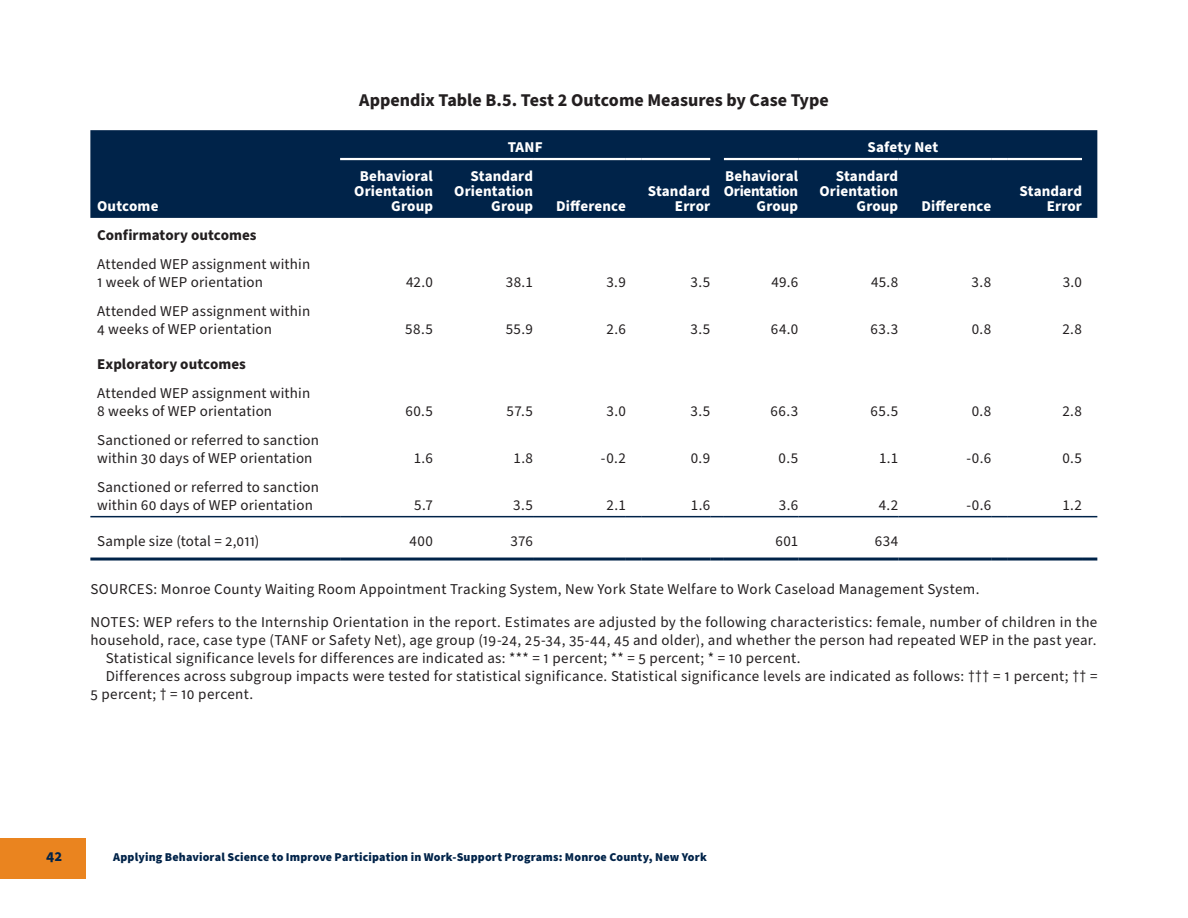
<style>
.page{position:relative;width:1188px;height:918px;background:#fff}
.page>*{position:absolute;margin:0;border:0;box-sizing:border-box;transform-origin:0 0}
.Table_Title{font:700 18px "Source Sans Pro";color:#231f20}
.Table_-_Notes{font:15px/18px "Source Sans Pro";letter-spacing:.025em;color:#231f20}
.Table_-_Row_Text{font:15px/18px "Source Sans Pro";letter-spacing:.015em;color:#231f20}
.Table_-_Column_Heads{font:700 15px/15px "Source Sans Pro";letter-spacing:.005em;color:#fff;text-align:right}
.Table_-_Row_Data{font:15px "Source Sans Pro";letter-spacing:.03em;color:#231f20}
.Table_-_Source{font:15px "Source Sans Pro";letter-spacing:.02em;color:#231f20}
.Table_-_Row_Subheads{font:700 15px "Source Sans Pro";color:#231f20}
.t1{font:700 15px "Source Sans Pro";color:#002349}
.t2{font:900 12px "Source Sans Pro";letter-spacing:.015em;color:#002349}
</style>
<div class="page">
<div style="left:0;top:838px;width:86px;height:41px;background:#ea841f"></div>
<div style="left:90px;top:130px;width:1007px;height:88px;background:#002349"></div>
<hr style="left:90px;top:516px;width:250px;height:1px;background:#002349">
<hr style="left:340px;top:516px;width:93px;height:1px;background:#002349">
<hr style="left:433px;top:516px;width:100px;height:1px;background:#002349">
<hr style="left:533px;top:516px;width:93px;height:1px;background:#002349">
<svg style="left:626px;top:516px;width:16px;height:1px"></svg>
<hr style="left:642px;top:516px;width:68px;height:1px;background:#002349">
<svg style="left:710px;top:516px;width:14px;height:1px"></svg>
<hr style="left:724px;top:516px;width:74px;height:1px;background:#002349">
<hr style="left:798px;top:516px;width:100px;height:1px;background:#002349">
<hr style="left:898px;top:516px;width:93px;height:1px;background:#002349">
<svg style="left:991px;top:516px;width:16px;height:1px"></svg>
<hr style="left:1007px;top:516px;width:75px;height:1px;background:#002349">
<svg style="left:1082px;top:516px;width:15px;height:1px"></svg>
<hr style="left:90px;top:558px;width:250px;height:3px;background:#002349">
<hr style="left:340px;top:558px;width:93px;height:3px;background:#002349">
<hr style="left:433px;top:558px;width:100px;height:3px;background:#002349">
<hr style="left:533px;top:558px;width:93px;height:3px;background:#002349">
<hr style="left:626px;top:558px;width:16px;height:3px;background:#002349">
<hr style="left:642px;top:558px;width:68px;height:3px;background:#002349">
<hr style="left:710px;top:558px;width:14px;height:3px;background:#002349">
<hr style="left:724px;top:558px;width:74px;height:3px;background:#002349">
<hr style="left:798px;top:558px;width:100px;height:3px;background:#002349">
<hr style="left:898px;top:558px;width:93px;height:3px;background:#002349">
<hr style="left:991px;top:558px;width:16px;height:3px;background:#002349">
<hr style="left:1007px;top:558px;width:75px;height:3px;background:#002349">
<hr style="left:1082px;top:558px;width:15px;height:3px;background:#002349">
<hr style="left:724px;top:158px;width:74px;height:2px;background:#fff">
<hr style="left:798px;top:158px;width:100px;height:2px;background:#fff">
<hr style="left:898px;top:158px;width:93px;height:2px;background:#fff">
<svg style="left:991px;top:158px;width:16px;height:2px"></svg>
<hr style="left:1007px;top:158px;width:75px;height:2px;background:#fff">
<hr style="left:340px;top:158px;width:93px;height:2px;background:#fff">
<hr style="left:433px;top:158px;width:100px;height:2px;background:#fff">
<hr style="left:533px;top:158px;width:93px;height:2px;background:#fff">
<svg style="left:626px;top:158px;width:16px;height:2px"></svg>
<hr style="left:642px;top:158px;width:68px;height:2px;background:#fff">
<p class="Table_Title" style="left:359px;top:88px;width:471px">Appendix Table B.5. Test 2 Outcome Measures by Case Type</p>
<p class="Table_-_Column_Heads" style="left:97px;top:199px;width:63px">Outcome</p>
<p class="Table_-_Row_Subheads" style="left:97px;top:225px;width:161px">Confirmatory outcomes</p>
<p class="Table_-_Row_Text" style="left:97px;top:255px;width:215px">Attended WEP assignment within<br>1 week of WEP orientation</p>
<p class="Table_-_Row_Text" style="left:97px;top:302px;width:215px">Attended WEP assignment within<br>4 weeks of WEP orientation</p>
<p class="Table_-_Row_Subheads" style="left:97px;top:354px;width:150px">Exploratory outcomes</p>
<p class="Table_-_Row_Text" style="left:97px;top:385px;width:215px">Attended WEP assignment within<br>8 weeks of WEP orientation</p>
<p class="Table_-_Row_Text" style="left:97px;top:432px;width:224px">Sanctioned or referred to sanction within 30 days of WEP orientation</p>
<p class="Table_-_Row_Text" style="left:97px;top:478px;width:224px">Sanctioned or referred to sanction within 60 days of WEP orientation</p>
<p class="Table_-_Column_Heads" style="left:508px;top:140px;width:36px">TANF</p>
<p class="Table_-_Column_Heads" style="left:868px;top:140px;width:72px">Safety Net</p>
<p class="Table_-_Column_Heads" style="left:354px;top:169px;width:80px">Behavioral<br>Orientation<br>Group</p>
<p class="Table_-_Column_Heads" style="left:454px;top:169px;width:80px">Standard<br>Orientation<br>Group</p>
<p class="Table_-_Column_Heads" style="left:556px;top:199px;width:71px">Difference</p>
<p class="Table_-_Column_Heads" style="left:648px;top:184px;width:64px">Standard<br>Error</p>
<p class="Table_-_Column_Heads" style="left:724px;top:169px;width:76px">Behavioral<br>Orientation<br>Group</p>
<p class="Table_-_Column_Heads" style="left:819px;top:169px;width:80px">Standard<br>Orientation<br>Group</p>
<p class="Table_-_Column_Heads" style="left:921px;top:199px;width:71px">Difference</p>
<p class="Table_-_Column_Heads" style="left:1019px;top:184px;width:64px">Standard<br>Error</p>
<p class="Table_-_Row_Data" style="left:406px;top:272px;width:28px">42.0</p>
<p class="Table_-_Row_Data" style="left:506px;top:272px;width:29px">38.1</p>
<p class="Table_-_Row_Data" style="left:606px;top:272px;width:21px">3.9</p>
<p class="Table_-_Row_Data" style="left:690px;top:272px;width:21px">3.5</p>
<p class="Table_-_Row_Data" style="left:771px;top:272px;width:28px">49.6</p>
<p class="Table_-_Row_Data" style="left:871px;top:272px;width:29px">45.8</p>
<p class="Table_-_Row_Data" style="left:972px;top:272px;width:21px">3.8</p>
<p class="Table_-_Row_Data" style="left:1063px;top:272px;width:21px">3.0</p>
<p class="Table_-_Row_Data" style="left:405px;top:319px;width:29px">58.5</p>
<p class="Table_-_Row_Data" style="left:506px;top:319px;width:29px">55.9</p>
<p class="Table_-_Row_Data" style="left:607px;top:319px;width:21px">2.6</p>
<p class="Table_-_Row_Data" style="left:690px;top:319px;width:21px">3.5</p>
<p class="Table_-_Row_Data" style="left:771px;top:319px;width:29px">64.0</p>
<p class="Table_-_Row_Data" style="left:871px;top:319px;width:29px">63.3</p>
<p class="Table_-_Row_Data" style="left:972px;top:319px;width:21px">0.8</p>
<p class="Table_-_Row_Data" style="left:1062px;top:319px;width:21px">2.8</p>
<p class="Table_-_Row_Data" style="left:405px;top:401px;width:29px">60.5</p>
<p class="Table_-_Row_Data" style="left:507px;top:401px;width:28px">57.5</p>
<p class="Table_-_Row_Data" style="left:607px;top:401px;width:21px">3.0</p>
<p class="Table_-_Row_Data" style="left:690px;top:401px;width:21px">3.5</p>
<p class="Table_-_Row_Data" style="left:771px;top:401px;width:29px">66.3</p>
<p class="Table_-_Row_Data" style="left:871px;top:401px;width:29px">65.5</p>
<p class="Table_-_Row_Data" style="left:972px;top:401px;width:21px">0.8</p>
<p class="Table_-_Row_Data" style="left:1062px;top:401px;width:21px">2.8</p>
<p class="Table_-_Row_Data" style="left:414px;top:448px;width:21px">1.6</p>
<p class="Table_-_Row_Data" style="left:514px;top:448px;width:21px">1.8</p>
<p class="Table_-_Row_Data" style="left:601px;top:448px;width:27px">-0.2</p>
<p class="Table_-_Row_Data" style="left:691px;top:448px;width:21px">0.9</p>
<p class="Table_-_Row_Data" style="left:779px;top:448px;width:21px">0.5</p>
<p class="Table_-_Row_Data" style="left:879px;top:448px;width:21px">1.1</p>
<p class="Table_-_Row_Data" style="left:966px;top:448px;width:26px">-0.6</p>
<p class="Table_-_Row_Data" style="left:1062px;top:448px;width:21px">0.5</p>
<p class="Table_-_Row_Data" style="left:414px;top:495px;width:20px">5.7</p>
<p class="Table_-_Row_Data" style="left:513px;top:495px;width:21px">3.5</p>
<p class="Table_-_Row_Data" style="left:607px;top:495px;width:21px">2.1</p>
<p class="Table_-_Row_Data" style="left:691px;top:495px;width:21px">1.6</p>
<p class="Table_-_Row_Data" style="left:779px;top:495px;width:21px">3.6</p>
<p class="Table_-_Row_Data" style="left:879px;top:495px;width:21px">4.2</p>
<p class="Table_-_Row_Data" style="left:966px;top:495px;width:26px">-0.6</p>
<p class="Table_-_Row_Data" style="left:1062px;top:495px;width:21px">1.2</p>
<p class="Table_-_Row_Text" style="left:97px;top:532px;width:164px">Sample size (total = 2,011)</p>
<p class="Table_-_Row_Data" style="left:409px;top:531px;width:25px">400</p>
<p class="Table_-_Row_Data" style="left:510px;top:531px;width:24px">376</p>
<p class="Table_-_Row_Data" style="left:775px;top:531px;width:24px">601</p>
<p class="Table_-_Row_Data" style="left:875px;top:531px;width:25px">634</p>
<p class="Table_-_Source" style="left:90px;top:579px;width:891px">SOURCES: Monroe County Waiting Room Appointment Tracking System, New York State Welfare to Work Caseload Management System.</p>
<p class="Table_-_Notes" style="left:90px;top:613px;width:1009px">NOTES: WEP refers to the Internship Orientation in the report. Estimates are adjusted by the following characteristics: female, number of children in the household, race, case type (TANF or Safety Net), age group (19-24, 25-34, 35-44, 45 and older), and whether the person had repeated WEP in the past year.</p>
<p class="Table_-_Notes" style="left:106px;top:649px;width:696px">Statistical significance levels for differences are indicated as: *** = 1 percent; ** = 5 percent; * = 10 percent.</p>
<p class="Table_-_Notes" style="left:90px;top:667px;width:1009px;text-indent:15px">Differences across subgroup impacts were tested for statistical significance. Statistical significance levels are indicated as follows: ††† = 1 percent; †† =<br>5 percent; † = 10 percent.</p>
<p class="t1" style="left:46px;top:846px;width:18px">42</p>
<p class="t2" style="left:113px;top:849px;width:595px">Applying Behavioral Science to Improve Participation in Work-Support Programs: Monroe County, New York</p>
</div>
